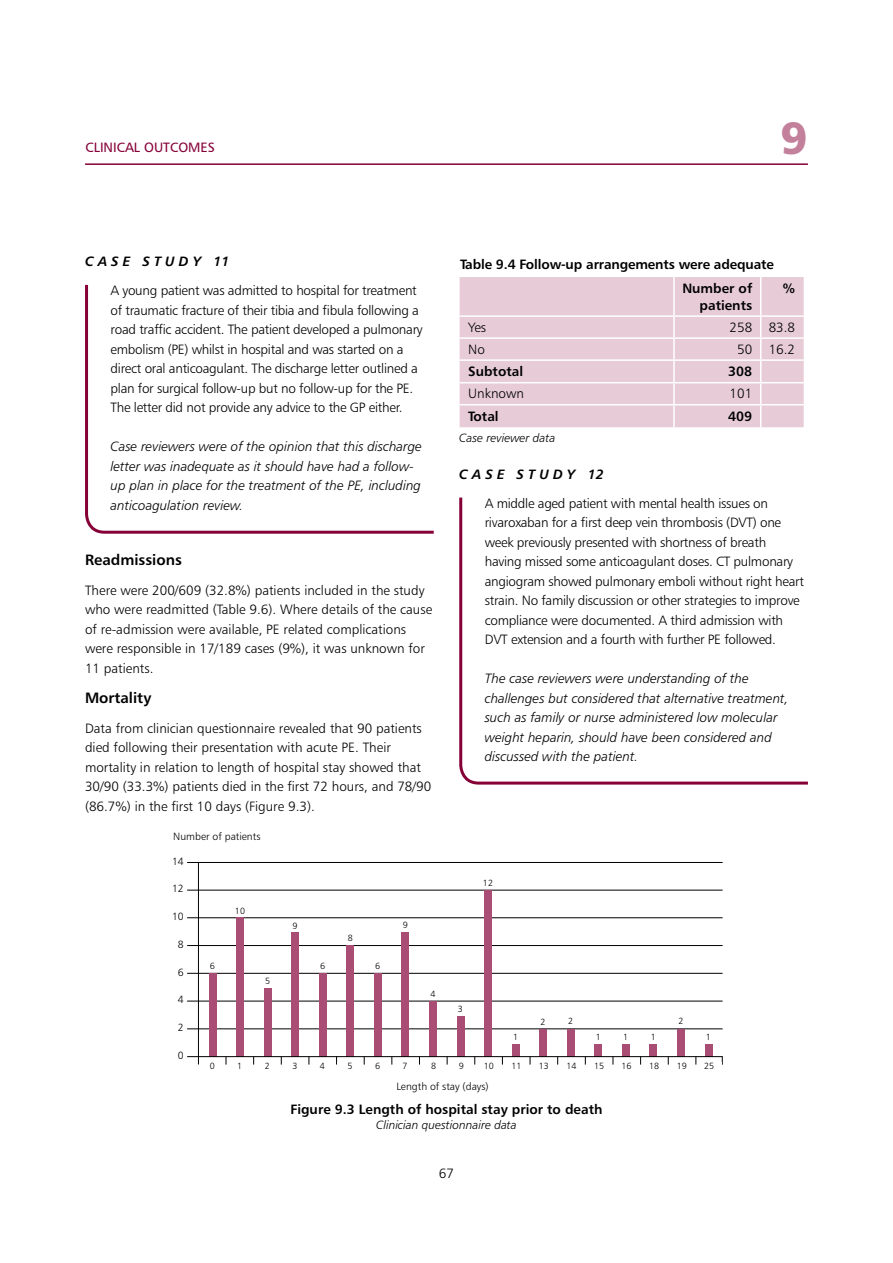
<style>
.page{position:relative;width:893px;height:1263px;background:#fff}
.page>*{position:absolute;margin:0;border:0;box-sizing:border-box;transform-origin:0 0}
.t1{font:45px "Humanist 777 BT Black B";color:#c3809b}
.t2{font:15px "Humanist 777 BT Bold B";color:#000}
.t3{font:13.5px/19.5px "Humanist 777 BT Light B";letter-spacing:-.02em;color:#000}
.t4{font:13.5px/19.5px "Humanist 777 BT Light B";color:#000}
.t5{font:13.5px/19.5px "Humanist 777 BT Light Italic B";color:#000}
.t6{font:13.5px/24.8px "Humanist 777 BT Bold B";color:#000}
.t7{font:13.5px "Humanist 777 BT Bold Italic B";color:#000}
.t8{font:13.5px "Humanist 777 BT Roman B";color:#860038}
.t9{font:12px "Humanist 777 BT Light Italic B";color:#000}
.t10{font:10.5px "Humanist 777 BT Light B";color:#000}
.t11{font:9px "Humanist 777 BT Light B";color:#000}
</style>
<div class="page">
<svg style="left:85px;top:284px;width:349px;height:250px"></svg>
<div style="left:460px;top:277px;width:344px;height:150px;background:#e7ccd7"></div>
<hr style="left:673px;top:277px;width:2px;height:38px;background:#fff">
<hr style="left:673px;top:317px;width:2px;height:20px;background:#fff">
<hr style="left:673px;top:339px;width:2px;height:20px;background:#fff">
<hr style="left:673px;top:361px;width:2px;height:21px;background:#fff">
<hr style="left:673px;top:383px;width:2px;height:21px;background:#fff">
<hr style="left:673px;top:405px;width:2px;height:22px;background:#fff">
<hr style="left:760px;top:277px;width:1px;height:38px;background:#fff">
<svg style="left:760px;top:317px;width:1px;height:110px"></svg>
<hr style="left:460px;top:315px;width:214px;height:2px;background:#fff">
<hr style="left:674px;top:315px;width:87px;height:2px;background:#fff">
<hr style="left:761px;top:315px;width:43px;height:2px;background:#fff">
<hr style="left:460px;top:337px;width:214px;height:2px;background:#fff">
<hr style="left:674px;top:337px;width:87px;height:2px;background:#fff">
<hr style="left:761px;top:337px;width:43px;height:2px;background:#fff">
<hr style="left:460px;top:359px;width:214px;height:2px;background:#fff">
<hr style="left:674px;top:359px;width:87px;height:2px;background:#fff">
<hr style="left:761px;top:359px;width:43px;height:2px;background:#fff">
<hr style="left:460px;top:382px;width:214px;height:1px;background:#fff">
<hr style="left:674px;top:382px;width:87px;height:1px;background:#fff">
<hr style="left:761px;top:382px;width:43px;height:1px;background:#fff">
<hr style="left:460px;top:404px;width:214px;height:1px;background:#fff">
<hr style="left:674px;top:404px;width:87px;height:1px;background:#fff">
<hr style="left:761px;top:404px;width:43px;height:1px;background:#fff">
<svg style="left:459px;top:497px;width:349px;height:288px"></svg>
<hr style="left:187px;top:917px;width:536px;height:1px;background:#000">
<hr style="left:187px;top:890px;width:536px;height:1px;background:#000">
<hr style="left:187px;top:862px;width:536px;height:1px;background:#000">
<hr style="left:187px;top:945px;width:536px;height:1px;background:#000">
<hr style="left:187px;top:973px;width:536px;height:1px;background:#000">
<hr style="left:187px;top:1001px;width:536px;height:1px;background:#000">
<hr style="left:187px;top:1028px;width:536px;height:1px;background:#000">
<hr style="left:198px;top:862px;width:1px;height:202px;background:#000">
<div style="left:209px;top:973px;width:7px;height:83px;background:#aa4d74"></div>
<div style="left:236px;top:917px;width:8px;height:139px;background:#aa4d74"></div>
<div style="left:264px;top:988px;width:7px;height:68px;background:#aa4d74"></div>
<div style="left:291px;top:932px;width:8px;height:124px;background:#aa4d74"></div>
<div style="left:319px;top:973px;width:8px;height:83px;background:#aa4d74"></div>
<div style="left:346px;top:945px;width:8px;height:111px;background:#aa4d74"></div>
<div style="left:374px;top:973px;width:8px;height:83px;background:#aa4d74"></div>
<div style="left:402px;top:932px;width:7px;height:124px;background:#aa4d74"></div>
<div style="left:429px;top:1001px;width:8px;height:55px;background:#aa4d74"></div>
<div style="left:457px;top:1016px;width:7px;height:40px;background:#aa4d74"></div>
<div style="left:484px;top:890px;width:8px;height:166px;background:#aa4d74"></div>
<div style="left:512px;top:1044px;width:7px;height:12px;background:#aa4d74"></div>
<div style="left:539px;top:1029px;width:8px;height:27px;background:#aa4d74"></div>
<div style="left:567px;top:1029px;width:8px;height:27px;background:#aa4d74"></div>
<div style="left:594px;top:1044px;width:8px;height:12px;background:#aa4d74"></div>
<div style="left:622px;top:1044px;width:8px;height:12px;background:#aa4d74"></div>
<div style="left:650px;top:1044px;width:7px;height:12px;background:#aa4d74"></div>
<div style="left:677px;top:1029px;width:8px;height:27px;background:#aa4d74"></div>
<div style="left:705px;top:1044px;width:7px;height:12px;background:#aa4d74"></div>
<hr style="left:187px;top:1056px;width:536px;height:1px;background:#000">
<hr style="left:85px;top:163px;width:723px;height:2px;background:#860038">
<p class="t8" style="left:86px;top:139px;width:112px">CLI NICAL OUTCOMES</p>
<h1 class="t1" style="left:780px;top:109px;width:29px">9</h1>
<p class="t7" style="left:85px;top:253px;width:146px">C A S E S T U D Y 11</p>
<p class="t6" style="left:682px;top:251px;width:93px;text-indent:-222px">Table 9.4 Follow-up arrangements were adequate<br>Number of</p>
<p class="t6" style="left:699px;top:292px;width:54px">patients</p>
<p class="t4" style="left:663px;top:273px;width:118px">Figure 9.3 Length of</p>
<p class="t6" style="left:783px;top:276px;width:14px">%</p>
<p class="t3" style="left:111px;top:280px;width:314px">A young patient was admitted to hospital for treatment of traumatic fracture of their tibia and fibula following a road traffic accident. The patient developed a pulmonary embolism (PE) whilst in hospital and was started on a direct oral anticoagulant. The discharge letter outlined a plan for surgical follow-up but no follow-up for the PE.<br>The letter did not provide any advice to the GP either.</p>
<p class="t5" style="left:111px;top:436px;width:313px">Case reviewers were of the opinion that this discharge letter was inadequate as it should have had a follow&shy;up plan in place for the treatment of the PE, including anticoagulation review.</p>
<p class="t3" style="left:468px;top:317px;width:20px">Yes</p>
<p class="t3" style="left:730px;top:317px;width:67px">258 83.8</p>
<p class="t3" style="left:468px;top:339px;width:18px">No</p>
<p class="t3" style="left:737px;top:339px;width:60px">50 16.2</p>
<p class="t6" style="left:468px;top:359px;width:57px">Subtotal</p>
<p class="t6" style="left:728px;top:359px;width:26px">308</p>
<p class="t4" style="left:468px;top:384px;width:57px">Unknown</p>
<p class="t3" style="left:730px;top:384px;width:24px">101</p>
<p class="t6" style="left:468px;top:403px;width:32px">Total</p>
<p class="t6" style="left:728px;top:403px;width:26px">409</p>
<p class="t9" style="left:459px;top:430px;width:98px">Case reviewer data</p>
<p class="t7" style="left:459px;top:465px;width:146px">C A S E S T U D Y 12</p>
<p class="t3" style="left:485px;top:493px;width:321px">A middle aged patient with mental health issues on rivaroxaban for a first deep vein thrombosis (DVT) one week previously presented with shortness of breath having missed some anticoagulant doses. CT pulmonary angiogram showed pulmonary emboli without right heart strain. No family discussion or other strategies to improve compliance were documented. A third admission with DVT extension and a fourth with further PE followed.</p>
<p class="t5" style="left:485px;top:669px;width:305px">The case reviewers were understanding of the challenges but considered that alternative treatment, such as family or nurse administered low molecular weight heparin, should have been considered and discussed with the patient.</p>
<p class="t2" style="left:85px;top:550px;width:98px">Readmissions</p>
<p class="t4" style="left:85px;top:580px;width:349px">There were 200/609 (32.8%) patients included in the study who were readmitted (Table 9.6). Where details of the cause of re-admission were available, PE related complications were responsible in 17/189 cases (9%), it was unknown for 11 patients.</p>
<p class="t2" style="left:85px;top:688px;width:68px">Mortality</p>
<p class="t4" style="left:85px;top:718px;width:348px">Data from clinician questionnaire revealed that 90 patients died following their presentation with acute PE. Their mortality in relation to length of hospital stay showed that 30/90 (33.3%) patients died in the first 72 hours, and 78/90 (86.7%) in the first 10 days (Figure 9.3).</p>
<p class="t10" style="left:173px;top:830px;width:89px">Number of patients</p>
<p class="t10" style="left:172px;top:854px;width:13px">14</p>
<p class="t10" style="left:172px;top:882px;width:13px">12</p>
<p class="t10" style="left:172px;top:910px;width:13px">10</p>
<p class="t10" style="left:178px;top:938px;width:7px">8</p>
<p class="t10" style="left:178px;top:965px;width:7px">6</p>
<p class="t10" style="left:178px;top:993px;width:7px">4</p>
<p class="t10" style="left:178px;top:1021px;width:7px">2</p>
<p class="t10" style="left:178px;top:1049px;width:7px">0</p>
<p class="t11" style="left:210px;top:960px;width:7px">6</p>
<p class="t11" style="left:235px;top:905px;width:12px">10</p>
<p class="t11" style="left:265px;top:975px;width:7px">5</p>
<p class="t11" style="left:293px;top:920px;width:7px">9</p>
<p class="t11" style="left:320px;top:960px;width:7px">6</p>
<p class="t11" style="left:348px;top:933px;width:7px">8</p>
<p class="t11" style="left:375px;top:960px;width:7px">6</p>
<p class="t11" style="left:403px;top:919px;width:7px">9</p>
<p class="t11" style="left:483px;top:877px;width:12px">12</p>
<p class="t11" style="left:430px;top:988px;width:7px">4</p>
<p class="t11" style="left:458px;top:1003px;width:7px">3</p>
<p class="t11" style="left:513px;top:1031px;width:7px">1</p>
<p class="t11" style="left:541px;top:1016px;width:7px">2</p>
<p class="t11" style="left:568px;top:1016px;width:7px">2</p>
<p class="t11" style="left:596px;top:1031px;width:7px">1</p>
<p class="t11" style="left:623px;top:1031px;width:7px">1</p>
<p class="t11" style="left:651px;top:1032px;width:7px">1</p>
<p class="t11" style="left:678px;top:1016px;width:7px">2</p>
<p class="t11" style="left:706px;top:1031px;width:7px">1</p>
<p class="t11" style="left:210px;top:1061px;width:7px">0</p>
<p class="t11" style="left:237px;top:1061px;width:7px">1</p>
<p class="t11" style="left:265px;top:1061px;width:7px">2</p>
<p class="t11" style="left:292px;top:1061px;width:7px">3</p>
<p class="t11" style="left:320px;top:1061px;width:7px">4</p>
<p class="t11" style="left:347px;top:1061px;width:7px">5</p>
<p class="t11" style="left:375px;top:1061px;width:7px">6</p>
<p class="t11" style="left:403px;top:1061px;width:7px">7</p>
<p class="t11" style="left:431px;top:1061px;width:7px">8</p>
<p class="t11" style="left:459px;top:1061px;width:7px">9</p>
<p class="t11" style="left:484px;top:1061px;width:12px">10</p>
<p class="t11" style="left:511px;top:1061px;width:12px">11</p>
<p class="t11" style="left:539px;top:1061px;width:12px">13</p>
<p class="t11" style="left:566px;top:1061px;width:12px">14</p>
<p class="t11" style="left:594px;top:1061px;width:12px">15</p>
<p class="t11" style="left:622px;top:1061px;width:12px">16</p>
<p class="t11" style="left:649px;top:1061px;width:12px">18</p>
<p class="t11" style="left:677px;top:1061px;width:12px">19</p>
<p class="t11" style="left:704px;top:1061px;width:12px">25</p>
<p class="t10" style="left:396px;top:1080px;width:94px">Length of stay (days)</p>
<p class="t6" style="left:290px;top:1097px;width:313px">Figure 9.3 Length of hospital stay prior to death</p>
<p class="t9" style="left:376px;top:1117px;width:142px">Clinician questionnaire data</p>
<p class="t3" style="left:439px;top:1163px;width:17px">67</p>
</div>
